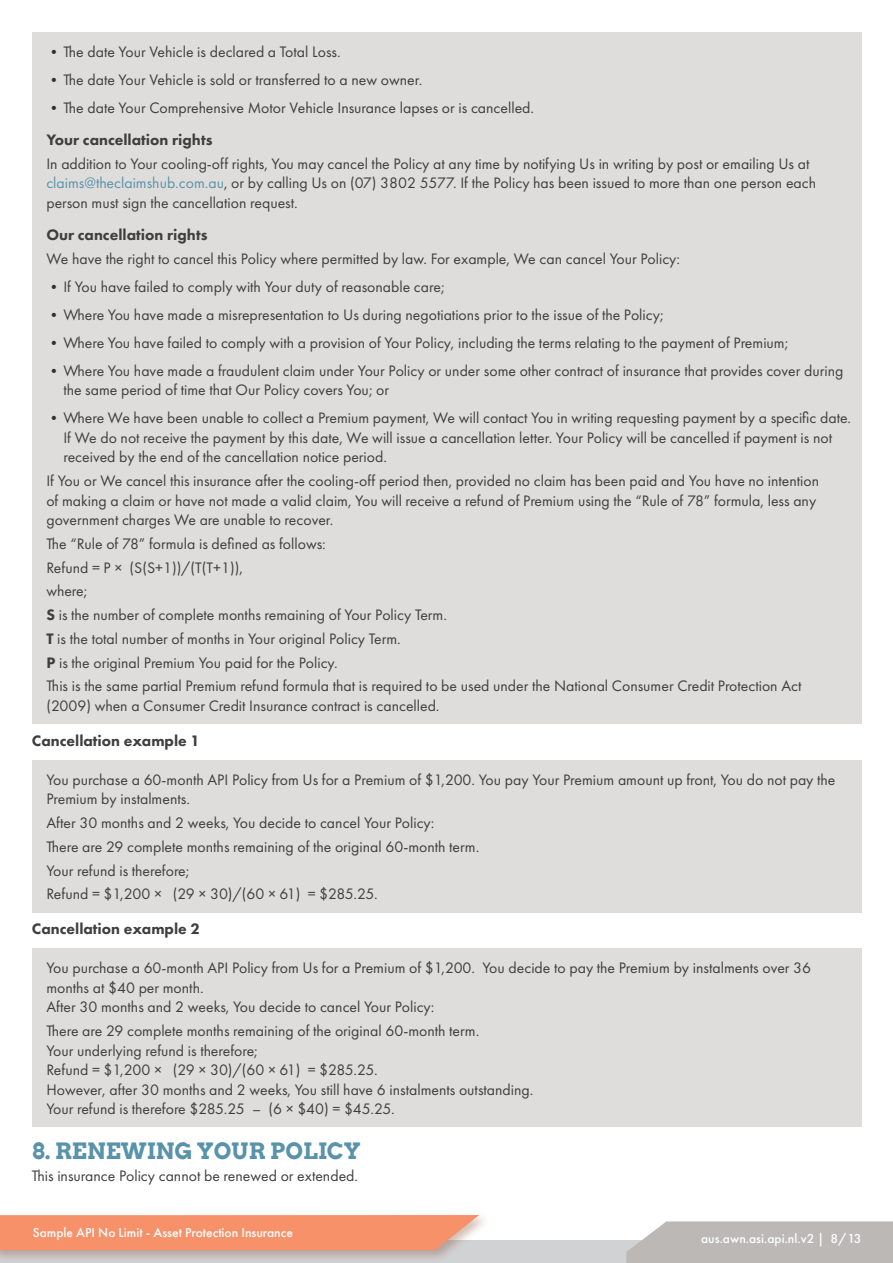
<style>
.page{position:relative;width:893px;height:1263px;background:#fff}
.page>*{position:absolute;margin:0;border:0;box-sizing:border-box;transform-origin:0 0}
.Body_Text{font:700 22.5px "Arvo";color:#5893ab}
.Body_Text-2{font:15.75px/19.5px "Futura PT";color:#3e3e3f}
.Body_Text-3{font:800 15.75px "Futura PT";color:#3e3e3f}
.Bullet_Points{font:15.75px "Futura PT";color:#3e3e3f}
.t1{font:500 13.5px "Futura PT";color:#fff}
.s1{font-size:15px;color:#312f30}
.s2{color:#5893ab}
.s3{font-weight:800}
</style>
<div class="page">
<div style="left:0;top:1241px;width:893px;height:22px;background:#d1d2d4"></div>
<svg style="left:626px;top:1221px;width:267px;height:42px;background:#bfbcb9"></svg>
<div style="left:0;top:1211px;width:490px;height:52px;background:#804931;opacity:.35"></div>
<svg style="left:0;top:1215px;width:479px;height:35px;background:#f4946e"></svg>
<div style="left:32px;top:32px;width:829px;height:691px;background:#dfdddc"></div>
<div style="left:32px;top:760px;width:829px;height:152px;background:#dfdddc"></div>
<div style="left:32px;top:949px;width:829px;height:178px;background:#dfdddc"></div>
<p class="Body_Text-2" style="left:46px;top:42px;width:296px"><span class="s1">•</span>The date Your Vehicle is declared a Total Loss.</p>
<p class="Body_Text-2" style="left:46px;top:70px;width:377px"><span class="s1">•</span>The date Your Vehicle is sold or transferred to a new owner.</p>
<p class="Body_Text-2" style="left:46px;top:98px;width:489px"><span class="s1">•</span>The date Your Comprehensive Motor Vehicle Insurance lapses or is cancelled.</p>
<p class="Body_Text-3" style="left:46px;top:130px;width:168px">Your cancellation rights</p>
<p class="Body_Text-2" style="left:46px;top:154px;width:771px">In addition to Your cooling-off rights, You may cancel the Policy at any time by notifying Us in writing by post or emailing Us at <span class="s2">claims@theclaimshub.com.au</span>, or by calling Us on (07) 3802 5577. If the Policy has been issued to more than one person each person must sign the cancellation request.</p>
<p class="Body_Text-3" style="left:46px;top:225px;width:163px">Our cancellation rights</p>
<p class="Body_Text-2" style="left:46px;top:249px;width:635px">We have the right to cancel this Policy where permitted by law. For example, We can cancel Your Policy:</p>
<p class="Body_Text-2" style="left:46px;top:277px;width:400px"><span class="s1">•</span>If You have failed to comply with Your duty of reasonable care;</p>
<p class="Body_Text-2" style="left:46px;top:305px;width:619px"><span class="s1">•</span>Where You have made a misrepresentation to Us during negotiations prior to the issue of the Policy;</p>
<p class="Body_Text-2" style="left:46px;top:333px;width:743px"><span class="s1">•</span>Where You have failed to comply with a provision of Your Policy, including the terms relating to the payment of Premium;</p>
<p class="Body_Text-2" style="left:63px;top:361px;width:781px;text-indent:-17px"><span class="s1">•</span>Where You have made a fraudulent claim under Your Policy or under some other contract of insurance that provides cover during the same period of time that Our Policy covers You; or</p>
<p class="Body_Text-2" style="left:63px;top:408px;width:789px;text-indent:-17px"><span class="s1">•</span>Where We have been unable to collect a Premium payment, We will contact You in writing requesting payment by a specific date.<br>If We do not receive the payment by this date, We will issue a cancellation letter. Your Policy will be cancelled if payment is not received by the end of the cancellation notice period.</p>
<p class="Body_Text-2" style="left:46px;top:471px;width:774px">If You or We cancel this insurance after the cooling-off period then, provided no claim has been paid and You have no intention of making a claim or have not made a valid claim, You will receive a refund of Premium using the “Rule of 78” formula, less any government charges We are unable to recover.</p>
<p class="Body_Text-2" style="left:46px;top:534px;width:281px">The “Rule of 78” formula is defined as follows:</p>
<p class="Body_Text-2" style="left:46px;top:557px;width:198px">Refund = P × (S(S+1))/(T(T+1)),</p>
<p class="Body_Text-2" style="left:46px;top:581px;width:43px">where;</p>
<p class="Body_Text-2" style="left:46px;top:605px;width:402px"><span class="s3">S</span> is the number of complete months remaining of Your Policy Term.</p>
<p class="Body_Text-2" style="left:46px;top:629px;width:356px"><span class="s3">T</span> is the total number of months in Your original Policy Term.</p>
<p class="Body_Text-2" style="left:46px;top:652px;width:293px"><span class="s3">P</span> is the original Premium You paid for the Policy.</p>
<p class="Body_Text-2" style="left:46px;top:676px;width:756px">This is the same partial Premium refund formula that is required to be used under the National Consumer Credit Protection Act (2009) when a Consumer Credit Insurance contract is cancelled.</p>
<p class="Body_Text-3" style="left:32px;top:730px;width:170px">Cancellation example 1</p>
<p class="Body_Text-2" style="left:46px;top:770px;width:790px">You purchase a 60-month API Policy from Us for a Premium of $1,200. You pay Your Premium amount up front, You do not pay the<br>Premium by instalments.</p>
<p class="Body_Text-2" style="left:46px;top:813px;width:390px">After 30 months and 2 weeks, You decide to cancel Your Policy:</p>
<p class="Body_Text-2" style="left:46px;top:837px;width:434px">There are 29 complete months remaining of the original 60-month term.</p>
<p class="Body_Text-2" style="left:46px;top:860px;width:145px">Your refund is therefore;</p>
<p class="Body_Text-2" style="left:46px;top:884px;width:333px">Refund = $1,200 × (29 × 30)/(60 × 61) = $285.25.</p>
<p class="Body_Text-3" style="left:32px;top:919px;width:170px">Cancellation example 2</p>
<p class="Body_Text-2" style="left:46px;top:958px;width:766px">You purchase a 60-month API Policy from Us for a Premium of $1,200. You decide to pay the Premium by instalments over 36 months at $40 per month.<br>After 30 months and 2 weeks, You decide to cancel Your Policy:</p>
<p class="Body_Text-2" style="left:46px;top:1021px;width:488px">There are 29 complete months remaining of the original 60-month term.<br>Your underlying refund is therefore;<br>Refund = $1,200 × (29 × 30)/(60 × 61) = $285.25.<br>However, after 30 months and 2 weeks, You still have 6 instalments outstanding.<br>Your refund is therefore $285.25 – (6 × $40) = $45.25.</p>
<p class="Body_Text" style="left:32px;top:1137px;width:330px">8. RENEWING YOUR POLICY</p>
<p class="Bullet_Points" style="left:32px;top:1166px;width:328px">This insurance Policy cannot be renewed or extended.</p>
<p class="t1" style="left:33px;top:1224px;width:262px">Sample API No Limit - Asset Protection Insurance</p>
<p class="t1" style="left:701px;top:1230px;width:162px">aus.awn.asi.api.nl.v2 | 8/13</p>
</div>
